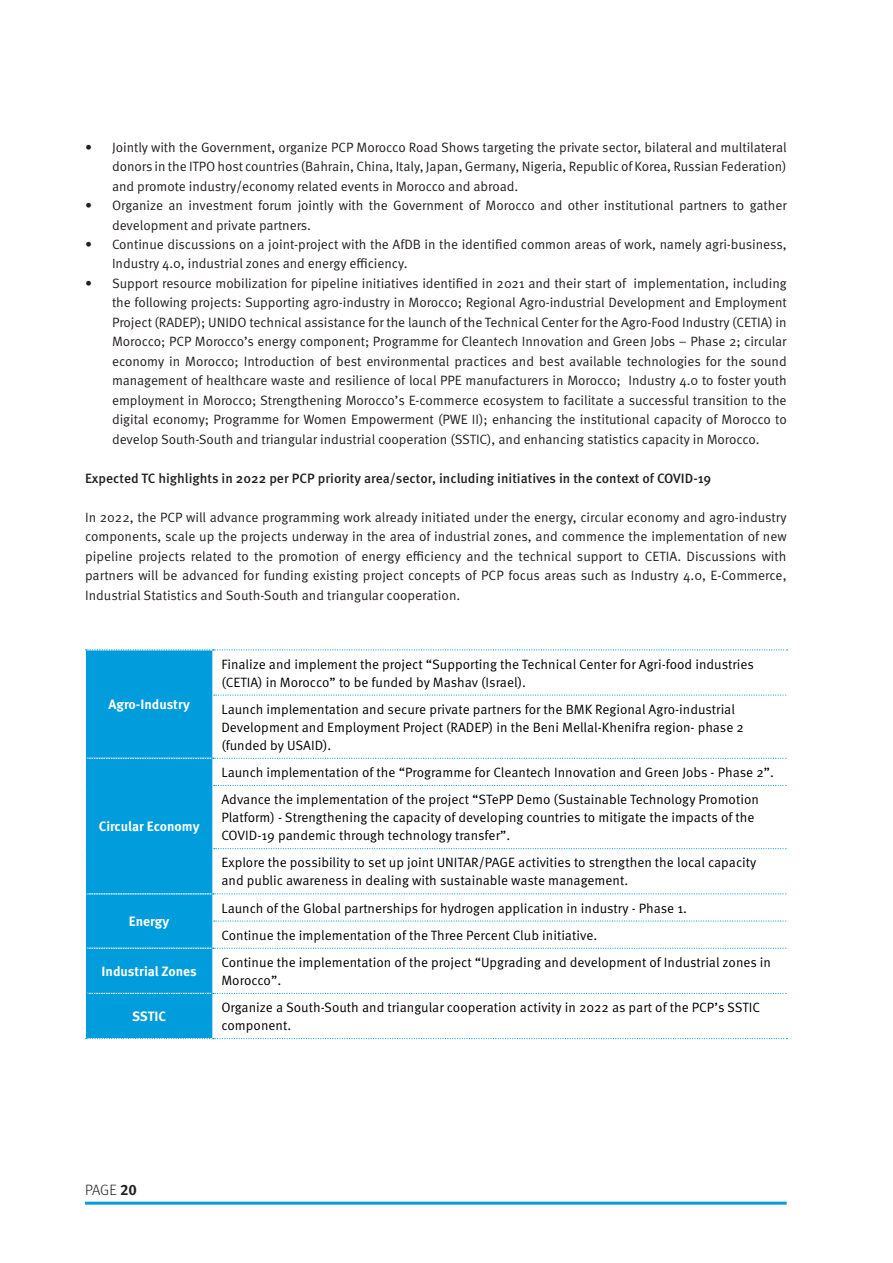
<style>
.page{position:relative;width:893px;height:1263px;background:#fff}
.page>*{position:absolute;margin:0;border:0;box-sizing:border-box;transform-origin:0 0}
.t1{font:300 15px "Meta Pro";color:#231f20}
.t2{font:13.5px/19.5px "Meta Pro";letter-spacing:-.005em;color:#231f20;text-align:justify}
.t3{font:13.5px/18px "Meta Pro";color:#000001}
.t4{font:500 13.5px "Meta Pro";color:#231f20}
.t5{font:700 13.5px "Meta Pro";color:#fff}
.s1{font-weight:700}
</style>
<div class="page">
<hr style="left:85px;top:1202px;width:702px;height:3px;background:#009cdc">
<div style="left:86px;top:650px;width:127px;height:388px;background:#009cdc"></div>
<svg style="left:214px;top:650px;width:572px;height:343px"></svg>
<svg style="left:214px;top:694px;width:572px;height:2px"></svg>
<svg style="left:214px;top:848px;width:572px;height:1px"></svg>
<svg style="left:86px;top:993px;width:700px;height:1px"></svg>
<svg style="left:86px;top:649px;width:701px;height:1px"></svg>
<svg style="left:86px;top:1038px;width:701px;height:1px"></svg>
<svg style="left:85px;top:758px;width:702px;height:28px"></svg>
<hr style="left:85px;top:785px;width:1px;height:64px;background:#fff">
<hr style="left:786px;top:785px;width:1px;height:64px;background:#fff">
<svg style="left:85px;top:893px;width:702px;height:56px"></svg>
<hr style="left:85px;top:948px;width:1px;height:45px;background:#fff">
<hr style="left:786px;top:948px;width:1px;height:45px;background:#fff">
<p class="t2" style="left:112px;top:137px;width:676px;text-indent:-27px">• Jointly with the Government, organize PCP Morocco Road Shows targeting the private sector, bilateral and multilateral donors in the ITPO host countries (Bahrain, China, Italy, Japan, Germany, Nigeria, Republic of Korea, Russian Federation) and promote industry/economy related events in Morocco and abroad.</p>
<p class="t2" style="left:112px;top:196px;width:676px;text-indent:-27px">• Organize an investment forum jointly with the Government of Morocco and other institutional partners to gather development and private partners.</p>
<p class="t2" style="left:112px;top:235px;width:676px;text-indent:-27px">• Continue discussions on a joint-project with the AfDB in the identified common areas of work, namely agri-business,<br>Industry 4.0, industrial zones and energy efficiency.</p>
<p class="t2" style="left:112px;top:274px;width:676px;text-indent:-27px">• Support resource mobilization for pipeline initiatives identified in 2021 and their start of implementation, including the following projects: Supporting agro-industry in Morocco; Regional Agro-industrial Development and Employment Project (RADEP); UNIDO technical assistance for the launch of the Technical Center for the Agro-Food Industry (CETIA) in Morocco; PCP Morocco’s energy component; Programme for Cleantech Innovation and Green Jobs – Phase 2; circular economy in Morocco; Introduction of best environmental practices and best available technologies for the sound management of healthcare waste and resilience of local PPE manufacturers in Morocco; Industry 4.0 to foster youth employment in Morocco; Strengthening Morocco’s E-commerce ecosystem to facilitate a successful transition to the digital economy; Programme for Women Empowerment (PWE II); enhancing the institutional capacity of Morocco to develop South-South and triangular industrial cooperation (SSTIC), and enhancing statistics capacity in Morocco.</p>
<p class="t4" style="left:85px;top:470px;width:628px">Expected TC highlights in 2022 per PCP priority area/sector, including initiatives in the context of COVID-19</p>
<p class="t2" style="left:85px;top:508px;width:703px">In 2022, the PCP will advance programming work already initiated under the energy, circular economy and agro-industry components, scale up the projects underway in the area of industrial zones, and commence the implementation of new pipeline projects related to the promotion of energy efficiency and the technical support to CETIA. Discussions with partners will be advanced for funding existing project concepts of PCP focus areas such as Industry 4.0, E-Commerce, Industrial Statistics and South-South and triangular cooperation.</p>
<p class="t5" style="left:108px;top:696px;width:83px">Agro-Industry</p>
<p class="t5" style="left:99px;top:818px;width:102px">Circular Economy</p>
<p class="t5" style="left:129px;top:913px;width:42px">Energy</p>
<p class="t3" style="left:221px;top:655px;width:534px">Finalize and implement the project “Supporting the Technical Center for Agri-food industries (CETIA) in Morocco” to be funded by Mashav (Israel).</p>
<p class="t3" style="left:221px;top:700px;width:524px">Launch implementation and secure private partners for the BMK Regional Agro-industrial<br>Development and Employment Project (RADEP) in the Beni Mellal-Khenifra region- phase 2 (funded by USAID).</p>
<p class="t3" style="left:221px;top:759px;width:554px;line-height:27.2px">Launch implementation of the “Programme for Cleantech Innovation and Green Jobs - Phase 2”.<br>Advance the implementation of the project “STePP Demo (Sustainable Technology Promotion</p>
<p class="t3" style="left:221px;top:809px;width:535px">Platform) - Strengthening the capacity of developing countries to mitigate the impacts of the<br>COVID-19 pandemic through technology transfer”.</p>
<p class="t3" style="left:221px;top:854px;width:536px">Explore the possibility to set up joint UNITAR/PAGE activities to strengthen the local capacity and public awareness in dealing with sustainable waste management.</p>
<p class="t3" style="left:221px;top:895px;width:467px;line-height:27.2px">Launch of the Global partnerships for hydrogen application in industry - Phase 1.<br>Continue the implementation of the Three Percent Club initiative.</p>
<p class="t5" style="left:102px;top:963px;width:97px">Industrial Zones</p>
<p class="t3" style="left:221px;top:954px;width:551px">Continue the implementation of the project “Upgrading and development of Industrial zones in<br>Morocco”.</p>
<p class="t5" style="left:132px;top:1008px;width:36px">SSTIC</p>
<p class="t3" style="left:221px;top:999px;width:540px">Organize a South-South and triangular cooperation activity in 2022 as part of the PCP’s SSTIC component.</p>
<p class="t1" style="left:85px;top:1178px;width:53px">PAGE <span class="s1">20</span></p>
</div>
